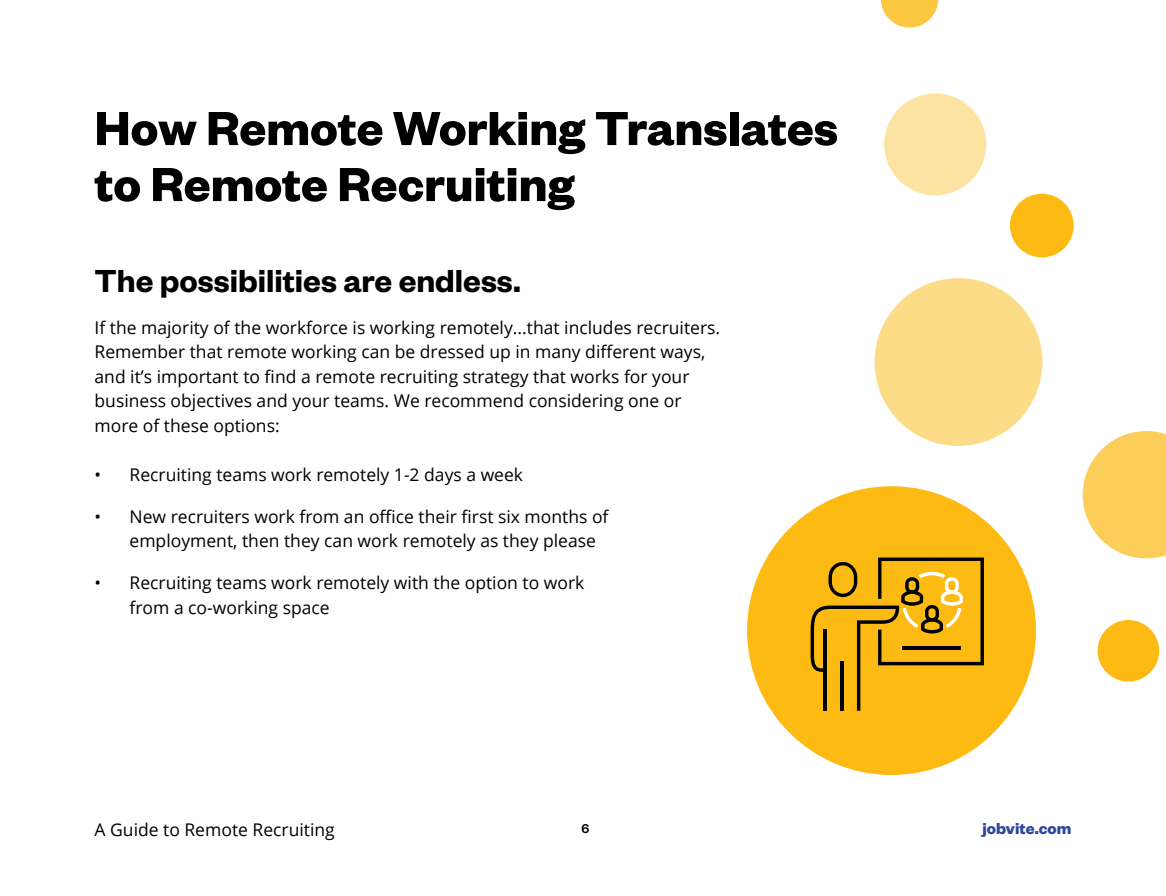
<style>
.page{position:relative;width:1166px;height:896px;background:#fff}
.page>*{position:absolute;margin:0;border:0;box-sizing:border-box;transform-origin:0 0}
.t1{font:700 52.5px/56px "Founders Grotesk";color:#000}
.t2{font:600 35px "Founders Grotesk";color:#000}
.t3{font:17.5px/24.5px "Open Sans";color:#000}
.t4{font:700 17.5px "Founders Grotesk";color:#31479e}
.t5{font:500 14px "Founders Grotesk";color:#000}
</style>
<div class="page">
<div style="left:747px;top:486px;width:289px;height:289px;background:#fcba12;border-radius:50%"></div>
<div style="left:874px;top:278px;width:168px;height:168px;background:#fddc88;border-radius:50%"></div>
<div style="left:884px;top:93px;width:102px;height:102px;background:#fde3a1;border-radius:50%"></div>
<div style="left:1010px;top:194px;width:63px;height:63px;background:#fcba12;border-radius:50%"></div>
<svg style="left:881px;top:0;width:57px;height:28px"></svg>
<div style="left:1097px;top:620px;width:62px;height:62px;background:#fcba12;border-radius:50%"></div>
<svg style="left:1082px;top:431px;width:84px;height:127px"></svg>
<svg style="left:810px;top:558px;width:174px;height:153px"></svg>
<hr style="left:902px;top:646px;width:58px;height:4px;background:#000">
<h1 class="t1" style="left:94px;top:98px;width:745px">How Remote Working Translates to Remote Recruiting</h1>
<h2 class="t2" style="left:94px;top:259px;width:428px">The possibilities are endless.</h2>
<p class="t3" style="left:94px;top:315px;width:627px">If the majority of the workforce is working remotely...that includes recruiters.<br>Remember that remote working can be dressed up in many different ways, and it’s important to find a remote recruiting strategy that works for your business objectives and your teams. We recommend considering one or more of these options:</p>
<p class="t3" style="left:94px;top:462px;width:430px">• Recruiting teams work remotely 1-2 days a week</p>
<p class="t3" style="left:130px;top:504px;width:480px;text-indent:-35px">• New recruiters work from an office their first six months of employment, then they can work remotely as they please</p>
<p class="t3" style="left:130px;top:570px;width:456px;text-indent:-35px">• Recruiting teams work remotely with the option to work from a co-working space</p>
<p class="t3" style="left:94px;top:817px;width:242px">A Guide to Remote Recruiting</p>
<p class="t5" style="left:581px;top:820px;width:9px">6</p>
<p class="t4" style="left:982px;top:817px;width:90px">jobvite.com</p>
</div>
